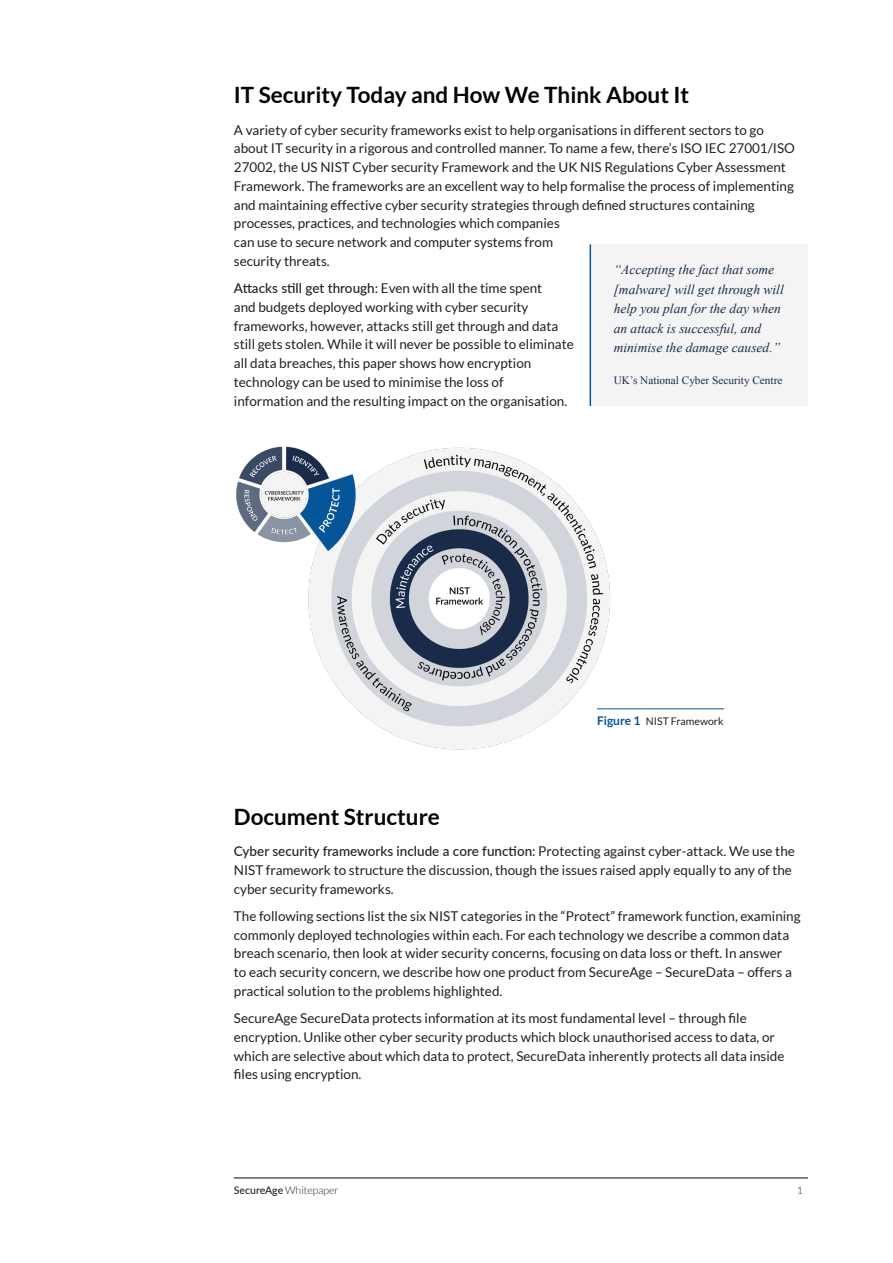
<style>
.page{position:relative;width:893px;height:1263px;background:#fff}
.page>*{position:absolute;margin:0;border:0;box-sizing:border-box;transform-origin:0 0}
.Secureage{font:700 22.5px "Lato";color:#040503}
.Body{font:13.5px/18.8px "Lato";color:#231f20}
.Quote2{font:italic 13.5px/19.5px "Times New Roman";color:#1a2b4a}
.Quote2-2{font:11.25px "Times New Roman";color:#1a2b4a}
.t1{font:300 10.5px "Lato";color:#231f20}
.t2{font:10.5px "Lato";color:#231f20}
.s1{font-weight:500}
.s2{font-weight:700;font-size:12px;color:#055598}
</style>
<div class="page">
<hr style="left:234px;top:1178px;width:574px;height:1px;background:#040503">
<hr style="left:597px;top:708px;width:127px;height:1px;background:#055598">
<img style="left:236px;top:446px;width:376px;height:304px">
<div style="left:591px;top:244px;width:217px;height:162px;background:#f4f4f4"></div>
<hr style="left:590px;top:244px;width:1px;height:162px;background:#055598">
<p class="Secureage" style="left:234px;top:82px;width:457px">IT Security Today and How We Think About It</p>
<p class="Body" style="left:234px;top:120px;width:563px">A variety of cyber security frameworks exist to help organisations in different sectors to go about IT security in a rigorous and controlled manner. To name a few, there’s ISO IEC 27001/ISO 27002, the US NIST Cyber security Framework and the UK NIS Regulations Cyber Assessment Framework. The frameworks are an excellent way to help formalise the process of implementing and maintaining effective cyber security strategies through defined structures containing processes, practices, and technologies which companies<br>can use to secure network and computer systems from<br>security threats.</p>
<p class="Body" style="left:234px;top:279px;width:341px"><span class="s1">Attacks still get through:</span> Even with all the time spent<br>and budgets deployed working with cyber security frameworks, however, attacks still get through and data still gets stolen. While it will never be possible to eliminate all data breaches, this paper shows how encryption technology can be used to minimise the loss of information and the resulting impact on the organisation.</p>
<p class="Quote2" style="left:614px;top:260px;width:172px">“Accepting the fact that some [malware] will get through will help you plan for the day when an attack is successful, and minimise the damage caused.”</p>
<p class="Quote2-2" style="left:614px;top:373px;width:170px">UK’s National Cyber Security Centre</p>
<p class="t2" style="left:597px;top:715px;width:128px"><span class="s2">Figure 1</span> NIST Framework</p>
<p class="Secureage" style="left:234px;top:803px;width:208px">Document Structure</p>
<p class="Body" style="left:234px;top:842px;width:562px"><span class="s1">Cyber security frameworks include a core function:</span> Protecting against cyber-attack. We use the<br>NIST framework to structure the discussion, though the issues raised apply equally to any of the cyber security frameworks.</p>
<p class="Body" style="left:234px;top:906px;width:568px">The following sections list the six NIST categories in the “Protect” framework function, examining commonly deployed technologies within each. For each technology we describe a common data breach scenario, then look at wider security concerns, focusing on data loss or theft. In answer<br>to each security concern, we describe how one product from SecureAge – SecureData – offers a practical solution to the problems highlighted.</p>
<p class="Body" style="left:234px;top:1009px;width:552px">SecureAge SecureData protects information at its most fundamental level – through file encryption. Unlike other cyber security products which block unauthorised access to data, or which are selective about which data to protect, SecureData inherently protects all data inside files using encryption.</p>
<p class="t1" style="left:234px;top:1185px;width:106px"><span class="s1">SecureAge</span> Whitepaper</p>
<p class="t1" style="left:797px;top:1185px;width:8px">1</p>
</div>
